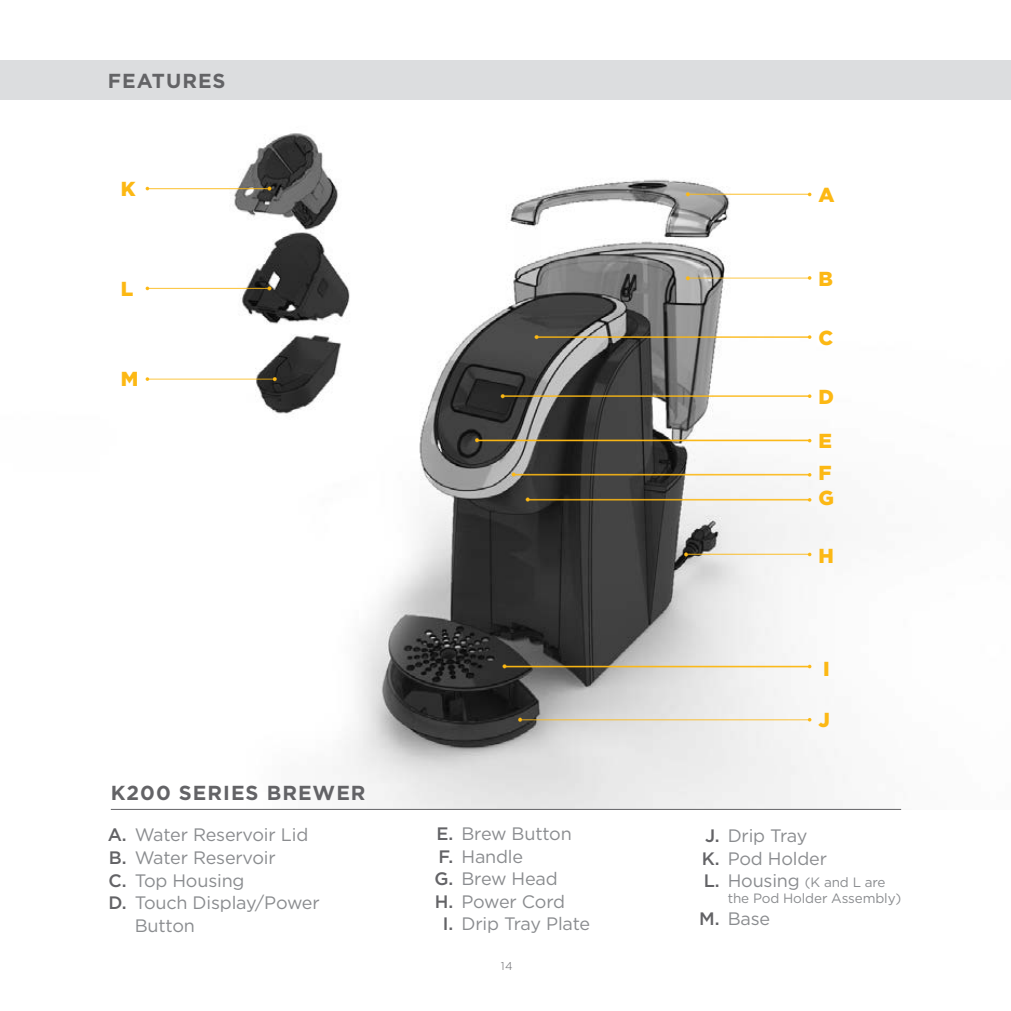
<style>
.page{position:relative;width:1011px;height:1011px;background:#fff}
.page>*{position:absolute;margin:0;border:0;box-sizing:border-box;transform-origin:0 0}
.t1{font:700 20.25px "Gotham";letter-spacing:.05em;color:#636366}
.t2{font:900 20.25px/25px "Gotham";color:#fcb814}
.t3{font:18px/22.5px "Gotham";letter-spacing:-.01em;color:#8a8c8f}
.t4{font:13.5px/15.8px "Gotham";letter-spacing:-.01em;color:#8a8c8f}
.t5{font:300 11.25px "Gotham";color:#636366}
.s1{font-weight:500;color:#636366}
.s2{font-weight:500;font-size:18px;color:#636366}
.s3{font-size:18px}
</style>
<div class="page">
<div style="left:0;top:60px;width:1010px;height:39px;background:#dcdddf"></div>
<img style="left:145px;top:133px;width:684px;height:675px">
<svg style="left:146px;top:186px;width:125px;height:5px"></svg>
<svg style="left:146px;top:286px;width:125px;height:4px"></svg>
<svg style="left:146px;top:377px;width:131px;height:4px"></svg>
<svg style="left:518px;top:717px;width:293px;height:4px"></svg>
<svg style="left:502px;top:664px;width:309px;height:4px"></svg>
<svg style="left:684px;top:552px;width:127px;height:4px"></svg>
<svg style="left:511px;top:472px;width:300px;height:4px"></svg>
<svg style="left:525px;top:497px;width:286px;height:4px"></svg>
<svg style="left:475px;top:438px;width:336px;height:4px"></svg>
<svg style="left:500px;top:394px;width:311px;height:4px"></svg>
<svg style="left:534px;top:335px;width:277px;height:4px"></svg>
<svg style="left:685px;top:276px;width:126px;height:4px"></svg>
<svg style="left:685px;top:192px;width:126px;height:4px"></svg>
<hr style="left:111px;top:808px;width:790px;height:1px;background:#636366">
<p class="t1" style="left:108px;top:67px;width:119px">FEATURES</p>
<p class="t2" style="left:121px;top:176px;width:16px">K</p>
<p class="t2" style="left:121px;top:276px;width:14px">L</p>
<p class="t2" style="left:121px;top:366px;width:19px">M</p>
<p class="t1" style="left:111px;top:778px;width:256px">K200 SERIES BREWER</p>
<p class="t3" style="left:108px;top:823px;width:202px"><span class="s1">A.</span> Water Reservoir Lid</p>
<p class="t3" style="left:109px;top:845px;width:168px"><span class="s1">B.</span> Water Reservoir</p>
<p class="t3" style="left:109px;top:868px;width:137px"><span class="s1">C.</span> Top Housing</p>
<p class="t3" style="left:108px;top:890px;width:212px"><span class="s1">D.</span> Touch Display/Power</p>
<p class="t3" style="left:135px;top:913px;width:62px">Button</p>
<p class="t3" style="left:436px;top:822px;width:137px"><span class="s1">E.</span> Brew Button</p>
<p class="t3" style="left:438px;top:844px;width:86px"><span class="s1">F.</span> Handle</p>
<p class="t3" style="left:434px;top:867px;width:125px"><span class="s1">G.</span> Brew Head</p>
<p class="t3" style="left:435px;top:889px;width:132px"><span class="s1">H.</span> Power Cord</p>
<p class="t3" style="left:443px;top:912px;width:149px"><span class="s1">I.</span> Drip Tray Plate</p>
<p class="t5" style="left:501px;top:958px;width:13px">14</p>
<p class="t2" style="left:818px;top:182px;width:18px">A</p>
<p class="t2" style="left:818px;top:266px;width:16px">B</p>
<p class="t2" style="left:818px;top:325px;width:16px">C</p>
<p class="t2" style="left:818px;top:374px;width:17px;line-height:44.3px">D<br>E</p>
<p class="t2" style="left:818px;top:460px;width:17px">F<br>G</p>
<p class="t2" style="left:818px;top:543px;width:17px">H</p>
<p class="t2" style="left:823px;top:655px;width:8px">I</p>
<p class="t2" style="left:818px;top:707px;width:13px">J</p>
<p class="t3" style="left:701px;top:823px;width:127px"><span class="s1">J.</span> Drip Tray<br><span class="s1">K.</span> Pod Holder</p>
<p class="t4" style="left:727px;top:873px;width:175px;text-indent:-24px"><span class="s2">L.</span> <span class="s3">Housing</span> (K and L are the Pod Holder Assembly)</p>
<p class="t3" style="left:699px;top:907px;width:72px"><span class="s1">M.</span> Base</p>
</div>
